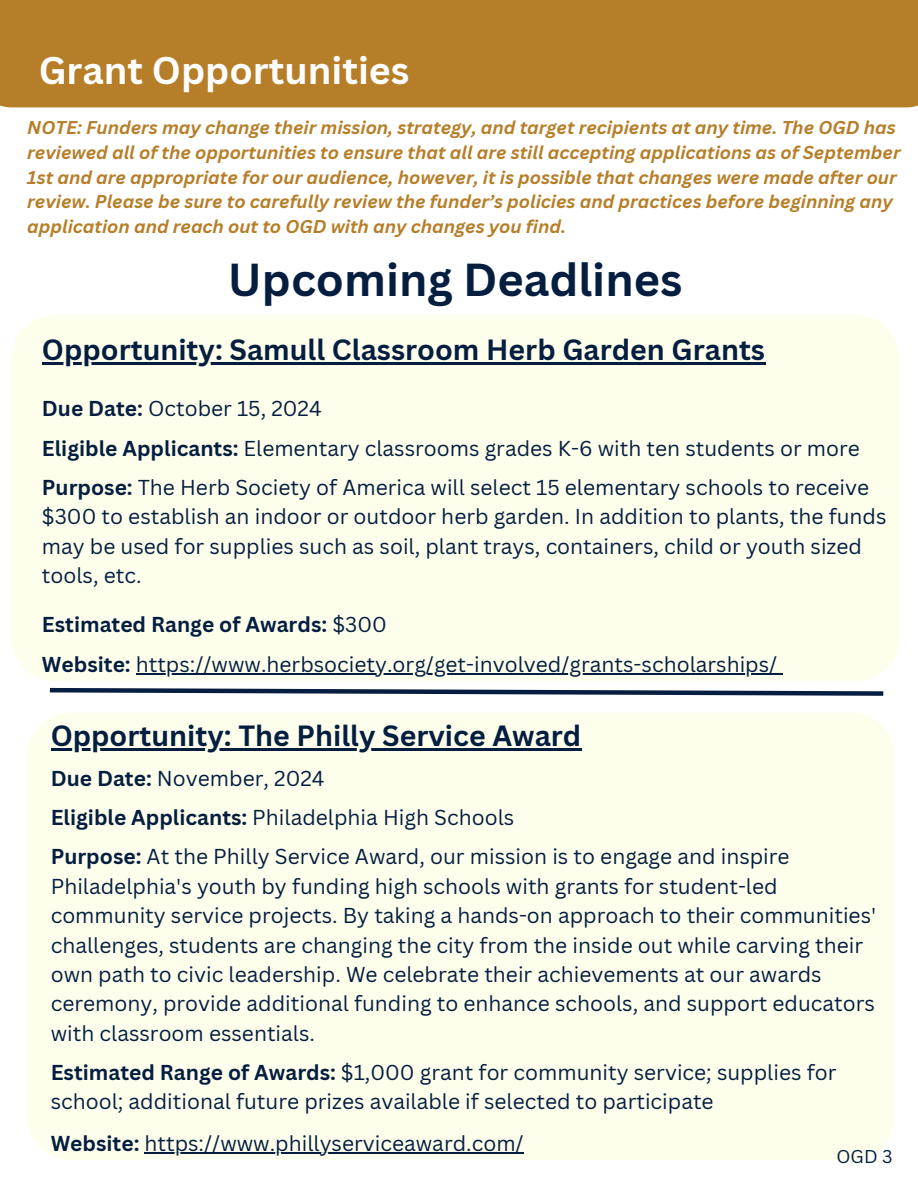
<style>
.page{position:relative;width:918px;height:1188px;background:#fff}
.page>*{position:absolute;margin:0;border:0;box-sizing:border-box;transform-origin:0 0}
.t1{font:700 45px "Canva Sans";color:#051e40}
.t2{font:700 37.5px "Canva Sans";color:#fff}
.t3{font:700 28.5px "Canva Sans";color:#051e40}
.t4{font:21px/29.4px "Canva Sans";color:#051e40}
.t5{font:700 21px "Canva Sans";color:#051e40}
.t6{font:italic 700 18px/24.8px "Canva Sans";color:#b67e28}
.t7{font:18px "Canva Sans";color:#051e40}
.s1{font-weight:700}
.s2{font-weight:400}
</style>
<div class="page">
<div style="left:0;top:0;width:918px;height:108px;background:#b67e28"></div>
<div style="left:11px;top:315px;width:888px;height:366px;background:#fdffec"></div>
<hr style="left:42px;top:363px;width:723px;height:2px;background:#051e40">
<hr style="left:136px;top:673px;width:641px;height:2px;background:#051e40">
<svg style="left:777px;top:673px;width:6px;height:2px"></svg>
<div style="left:27px;top:713px;width:868px;height:447px;background:#fdffec"></div>
<hr style="left:144px;top:1153px;width:380px;height:1px;background:#051e40">
<hr style="left:51px;top:748px;width:530px;height:2px;background:#051e40">
<svg style="left:49px;top:687px;width:835px;height:9px"></svg>
<h2 class="t2" style="left:39px;top:44px;width:372px">Grant Opportunities</h2>
<p class="t6" style="left:27px;top:115px;width:875px">NOTE: Funders may change their mission, strategy, and target recipients at any time. The OGD has reviewed all of the opportunities to ensure that all are still accepting applications as of September 1st and are appropriate for our audience, however, it is possible that changes were made after our review. Please be sure to carefully review the funder’s policies and practices before beginning any application and reach out to OGD with any changes you find.</p>
<h1 class="t1" style="left:228px;top:248px;width:456px">Upcoming Deadlines</h1>
<h3 class="t3" style="left:42px;top:330px;width:725px">Opportunity: Samull Classroom Herb Garden Grants</h3>
<h4 class="t4" style="left:42px;top:393px;width:281px"><span class="s1">Due Date:</span> October 15, 2024</h4>
<h4 class="t4" style="left:42px;top:433px;width:819px"><span class="s1">Eligible Applicants:</span> Elementary classrooms grades K-6 with ten students or more</h4>
<h4 class="t4" style="left:42px;top:472px;width:846px"><span class="s1">Purpose:</span> The Herb Society of America will select 15 elementary schools to receive $300 to establish an indoor or outdoor herb garden. In addition to plants, the funds may be used for supplies such as soil, plant trays, containers, child or youth sized tools, etc.</h4>
<h4 class="t5" style="left:42px;top:610px;width:346px">Estimated Range of Awards: <span class="s2">$300</span></h4>
<h4 class="t4" style="left:42px;top:649px;width:737px"><span class="s1">Website:</span> https://www.herbsociety.org/get-involved/grants-scholarships/</h4>
<h3 class="t3" style="left:51px;top:715px;width:532px">Opportunity: The Philly Service Award</h3>
<h4 class="t4" style="left:51px;top:763px;width:275px"><span class="s1">Due Date:</span> November, 2024</h4>
<h4 class="t4" style="left:51px;top:802px;width:465px"><span class="s1">Eligible Applicants:</span> Philadelphia High Schools</h4>
<h4 class="t4" style="left:51px;top:842px;width:827px"><span class="s1">Purpose:</span> At the Philly Service Award, our mission is to engage and inspire Philadelphia's youth by funding high schools with grants for student-led community service projects. By taking a hands-on approach to their communities' challenges, students are changing the city from the inside out while carving their own path to civic leadership. We celebrate their achievements at our awards ceremony, provide additional funding to enhance schools, and support educators with classroom essentials.</h4>
<h4 class="t4" style="left:51px;top:1057px;width:787px"><span class="s1">Estimated Range of Awards:</span> $1,000 grant for community service; supplies for school; additional future prizes available if selected to participate</h4>
<h5 class="t4" style="left:51px;top:1128px;width:475px"><span class="s1">Website:</span> https://www.phillyserviceaward.com/</h5>
<h4 class="t7" style="left:837px;top:1144px;width:57px">OGD 3</h4>
</div>
